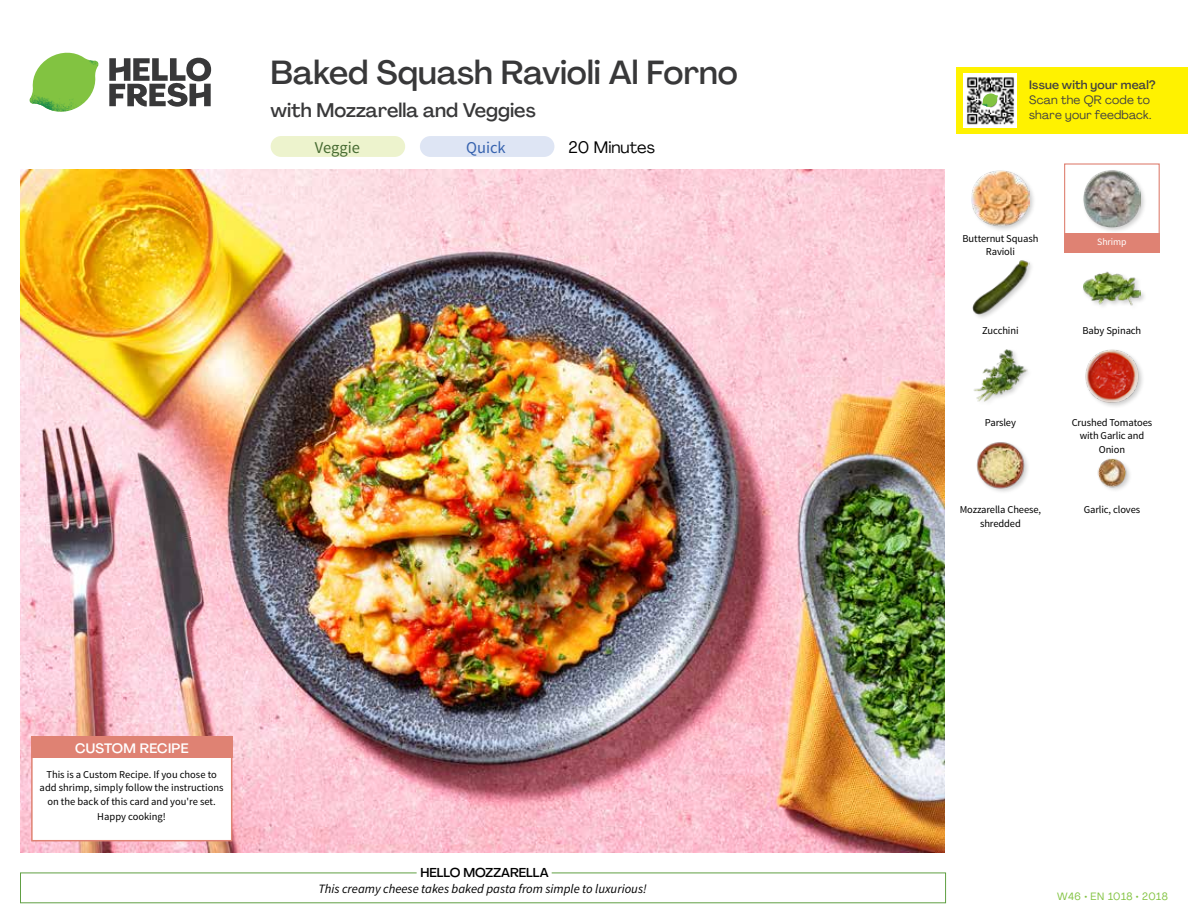
<style>
.page{position:relative;width:1188px;height:918px;background:#fff}
.page>*{position:absolute;margin:0;border:0;box-sizing:border-box;transform-origin:0 0}
.t1{font:500 33px "Agrandir";color:#383839}
.t2{font:500 19.5px "Agrandir";color:#383839}
.t3{font:16.5px "Agrandir";color:#000}
.t4{font:16.5px "Source Sans Pro";color:#476b32}
.t5{font:16.5px "Source Sans Pro";color:#3763af}
.t6{font:500 13.5px "Agrandir";letter-spacing:.02em;color:#fff}
.t7{font:italic 12.75px "Source Sans Pro";color:#000}
.t8{font:500 12.75px "Agrandir";color:#000}
.t9{font:12px/15px "Agrandir";letter-spacing:.02em;color:#414042}
.t10{font:500 12px "Agrandir";letter-spacing:.02em;color:#414042}
.t11{font:10.5px/13.5px "Source Sans Pro";letter-spacing:-.01em;color:#000;text-align:center}
.t12{font:10.5px "Agrandir";letter-spacing:.05em;color:#82c341}
.t13{font:9.75px "Source Sans Pro";letter-spacing:-.01em;color:#fff}
</style>
<div class="page">
<svg style="left:109px;top:57px;width:102px;height:50px"></svg>
<svg style="left:34px;top:53px;width:62px;height:40px"></svg>
<img style="left:67px;top:53px;width:32px;height:26px">
<img style="left:33px;top:75px;width:59px;height:11px">
<img style="left:29px;top:79px;width:61px;height:33px">
<img style="left:65px;top:86px;width:27px;height:25px">
<div style="left:20px;top:873px;width:926px;height:30px;border:1px solid #609f43"></div>
<div style="left:417px;top:865px;width:135px;height:15px;background:#fff"></div>
<img style="left:21px;top:170px;width:924px;height:682px">
<div style="left:271px;top:136px;width:134px;height:21px;background:#edf3cd;border-radius:10px"></div>
<div style="left:420px;top:136px;width:134px;height:21px;background:#dee5f4;border-radius:10px"></div>
<img style="left:1097px;top:458px;width:33px;height:32px">
<img style="left:976px;top:442px;width:52px;height:50px">
<div style="left:1084px;top:348px;width:61px;height:61px;background:#000;opacity:.2"></div>
<img style="left:1084px;top:348px;width:57px;height:57px">
<img style="left:973px;top:349px;width:55px;height:53px">
<div style="left:1082px;top:271px;width:65px;height:41px;background:#000;opacity:.2"></div>
<img style="left:1083px;top:271px;width:58px;height:41px">
<div style="left:972px;top:259px;width:62px;height:62px;background:#000;opacity:.2"></div>
<img style="left:972px;top:259px;width:57px;height:57px">
<div style="left:1082px;top:169px;width:65px;height:64px;background:#000;opacity:.2"></div>
<img style="left:1083px;top:170px;width:58px;height:57px">
<div style="left:970px;top:170px;width:66px;height:62px;background:#000;opacity:.2"></div>
<img style="left:972px;top:170px;width:57px;height:57px">
<div style="left:1064px;top:163px;width:96px;height:73px;border:1px solid #df8273"></div>
<div style="left:1064px;top:234px;width:96px;height:19px;background:#df8273"></div>
<div style="left:31px;top:737px;width:201px;height:104px;background:#fff;border:2px solid #df8273"></div>
<div style="left:31px;top:737px;width:202px;height:21px;background:#df8273"></div>
<div style="left:956px;top:67px;width:232px;height:67px;background:#fff200"></div>
<img style="left:964px;top:74px;width:52px;height:54px">
<svg style="left:982px;top:93px;width:16px;height:14px"></svg>
<h1 class="t1" style="left:271px;top:52px;width:469px">Baked Squash Ravioli Al Forno</h1>
<h2 class="t2" style="left:271px;top:98px;width:267px">with Mozzarella and Veggies</h2>
<h3 class="t4" style="left:315px;top:137px;width:47px">Veggie</h3>
<h3 class="t5" style="left:466px;top:137px;width:41px">Quick</h3>
<h3 class="t3" style="left:569px;top:137px;width:88px">20 Minutes</h3>
<p class="t6" style="left:75px;top:739px;width:115px">CUSTOM RECIPE</p>
<p class="t11" style="left:40px;top:768px;width:185px">This is a Custom Recipe. If you chose to add shrimp, simply follow the instructions on the back of this card and you're set.</p>
<p class="t11" style="left:97px;top:810px;width:70px">Happy cooking!</p>
<p class="t8" style="left:420px;top:864px;width:130px">HELLO MOZZARELLA</p>
<p class="t7" style="left:318px;top:881px;width:330px">This creamy cheese takes baked pasta from simple to luxurious!</p>
<p class="t10" style="left:1029px;top:77px;width:128px">Issue with your meal?</p>
<p class="t9" style="left:1029px;top:92px;width:124px">Scan the QR code to share your feedback.</p>
<p class="t11" style="left:963px;top:232px;width:77px">Butternut Squash<br>Ravioli</p>
<p class="t11" style="left:982px;top:324px;width:38px">Zucchini</p>
<p class="t13" style="left:1097px;top:236px;width:31px">Shrimp</p>
<p class="t11" style="left:1083px;top:324px;width:60px">Baby Spinach</p>
<p class="t11" style="left:985px;top:416px;width:33px">Parsley</p>
<p class="t11" style="left:960px;top:503px;width:83px">Mozzarella Cheese, shredded</p>
<p class="t11" style="left:1072px;top:416px;width:82px">Crushed Tomatoes with Garlic and<br>Onion</p>
<p class="t11" style="left:1084px;top:503px;width:58px">Garlic, cloves</p>
<p class="t12" style="left:1057px;top:890px;width:112px">W46 • EN 1018 • 2018</p>
</div>
